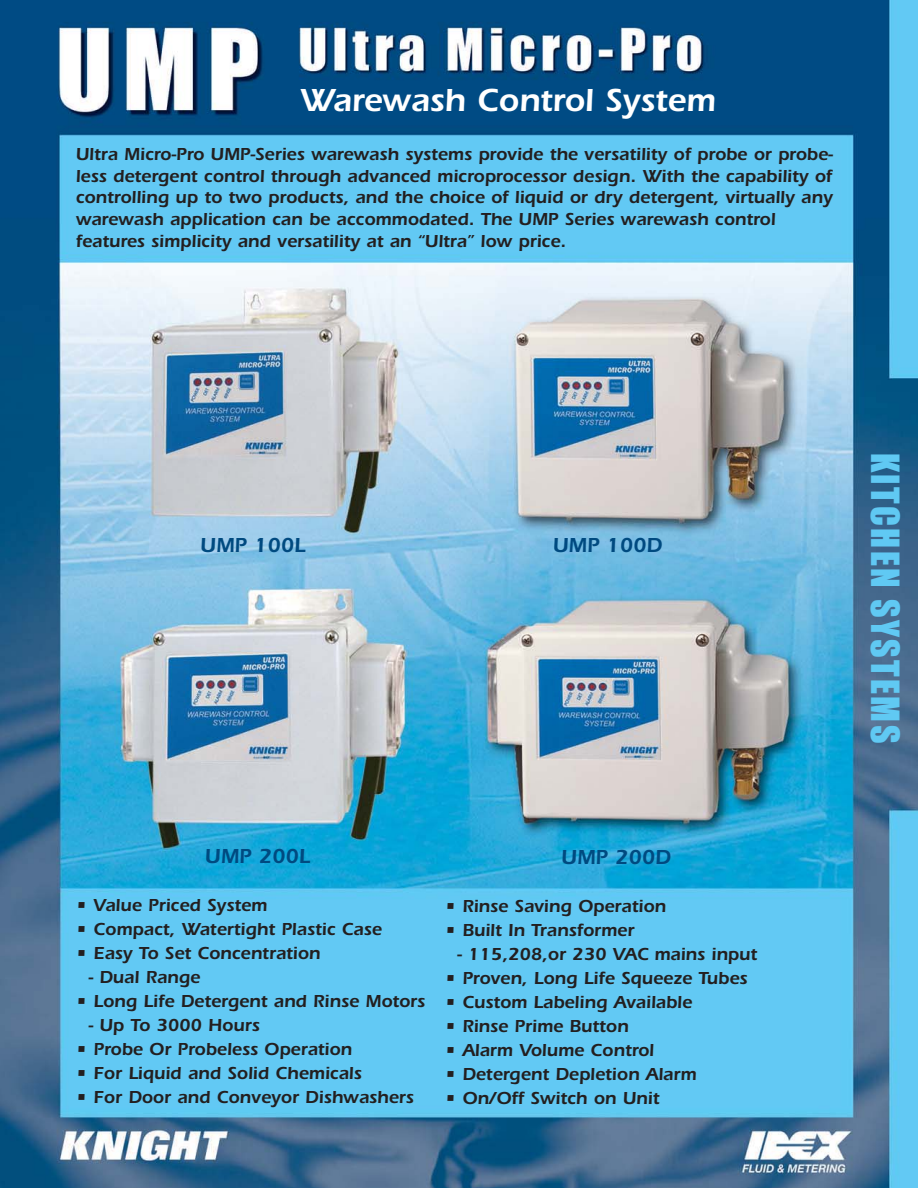
<style>
.page{position:relative;width:918px;height:1188px;background:#fff}
.page>*{position:absolute;margin:0;border:0;box-sizing:border-box;transform-origin:0 0}
.t1{font:36px "Impact";letter-spacing:.065em;color:#60c9f3}
.t2{font:600 33px "Itc Eras";color:#fff}
.t3{font:600 21px "Itc Eras";color:#004a80}
.t4{font:600 18px/21.6px "Itc Eras";color:#231f20}
</style>
<div class="page">
<img style="left:0;top:0;width:918px;height:1188px">
<h2 class="t2" style="left:300px;top:89px;width:417px">Warewash Control System</h2>
<p class="t4" style="left:76px;top:145px;width:759px">Ultra Micro-Pro UMP-Series warewash systems provide the versatility of probe or probe&shy;less detergent control through advanced microprocessor design. With the capability of controlling up to two products, and the choice of liquid or dry detergent, virtually any warewash application can be accommodated. The UMP Series warewash control features simplicity and versatility at an “Ultra” low price.</p>
<p class="t3" style="left:200px;top:538px;width:106px">UMP 100L</p>
<p class="t3" style="left:553px;top:538px;width:111px">UMP 100D</p>
<p class="t3" style="left:205px;top:849px;width:106px">UMP 200L</p>
<p class="t3" style="left:561px;top:850px;width:111px">UMP 200D</p>
<p class="t4" style="left:76px;top:896px;width:193px">• Value Priced System</p>
<p class="t4" style="left:76px;top:920px;width:307px">• Compact, Watertight Plastic Case</p>
<p class="t4" style="left:76px;top:944px;width:246px">• Easy To Set Concentration</p>
<p class="t4" style="left:88px;top:968px;width:113px">- Dual Range</p>
<p class="t4" style="left:76px;top:992px;width:351px">• Long Life Detergent and Rinse Motors</p>
<p class="t4" style="left:88px;top:1016px;width:173px">- Up To 3000 Hours</p>
<p class="t4" style="left:76px;top:1040px;width:278px">• Probe Or Probeless Operation</p>
<p class="t4" style="left:76px;top:1064px;width:287px">• For Liquid and Solid Chemicals</p>
<p class="t4" style="left:76px;top:1088px;width:340px">• For Door and Conveyor Dishwashers</p>
<p class="t4" style="left:445px;top:897px;width:223px">• Rinse Saving Operation</p>
<p class="t4" style="left:445px;top:921px;width:191px">• Built In Transformer</p>
<p class="t4" style="left:457px;top:945px;width:302px">- 115,208,or 230 VAC mains input</p>
<p class="t4" style="left:445px;top:969px;width:304px">• Proven, Long Life Squeeze Tubes</p>
<p class="t4" style="left:445px;top:993px;width:249px">• Custom Labeling Available</p>
<p class="t4" style="left:445px;top:1017px;width:185px">• Rinse Prime Button</p>
<p class="t4" style="left:445px;top:1041px;width:211px">• Alarm Volume Control</p>
<p class="t4" style="left:445px;top:1065px;width:253px">• Detergent Depletion Alarm</p>
<p class="t4" style="left:445px;top:1089px;width:216px">• On/Off Switch on Unit</p>
<h1 class="t1" style="left:897px;top:453px;width:292px;rotate:90deg">KITCHEN SYSTEMS</h1>
</div>
